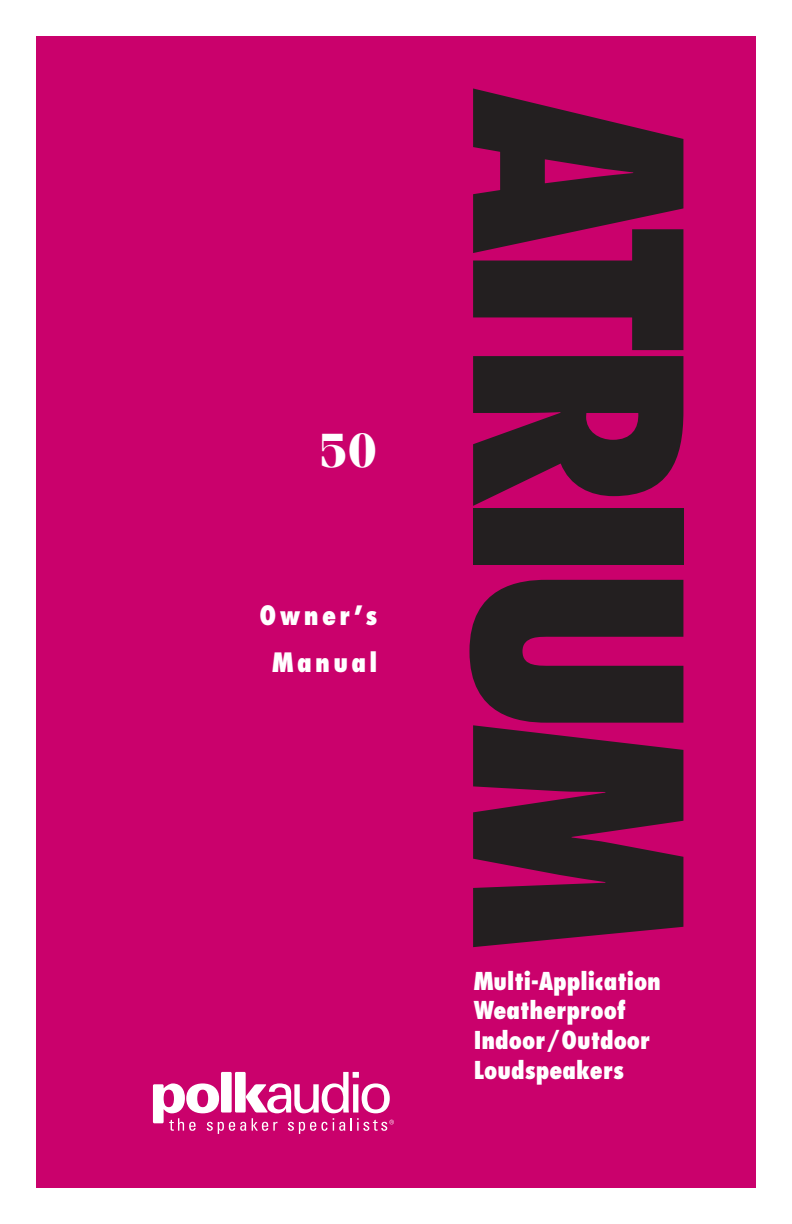
<style>
.page{position:relative;width:792px;height:1224px;background:#fff}
.page>*{position:absolute;margin:0;border:0;box-sizing:border-box;transform-origin:0 0}
.t1{font:800 condensed 279px "Futura";letter-spacing:-.06em;color:#231f20}
.t2{font:700 48px "Fenice";color:#fff}
.t3{font:800 condensed 26px/46.6px "Futura";letter-spacing:.125em;color:#fff;text-align:center}
.t4{font:800 condensed 24px/29.8px "Futura";color:#fff}
</style>
<div class="page">
<div style="left:36px;top:36px;width:720px;height:1152px;background:#ca016c"></div>
<svg style="left:153px;top:1072px;width:241px;height:62px"></svg>
<h2 class="t2" style="left:319px;top:433px;width:60px">50</h2>
<p class="t3" style="left:260px;top:594px;width:119px">Owner’s<br>Manual</p>
<h1 class="t1" style="left:695px;top:86px;width:867px;rotate:90deg">ATRIUM</h1>
<p class="t4" style="left:474px;top:968px;width:189px">Multi-Application<br>Weatherproof<br>Indoor/Outdoor<br>Loudspeakers</p>
</div>
